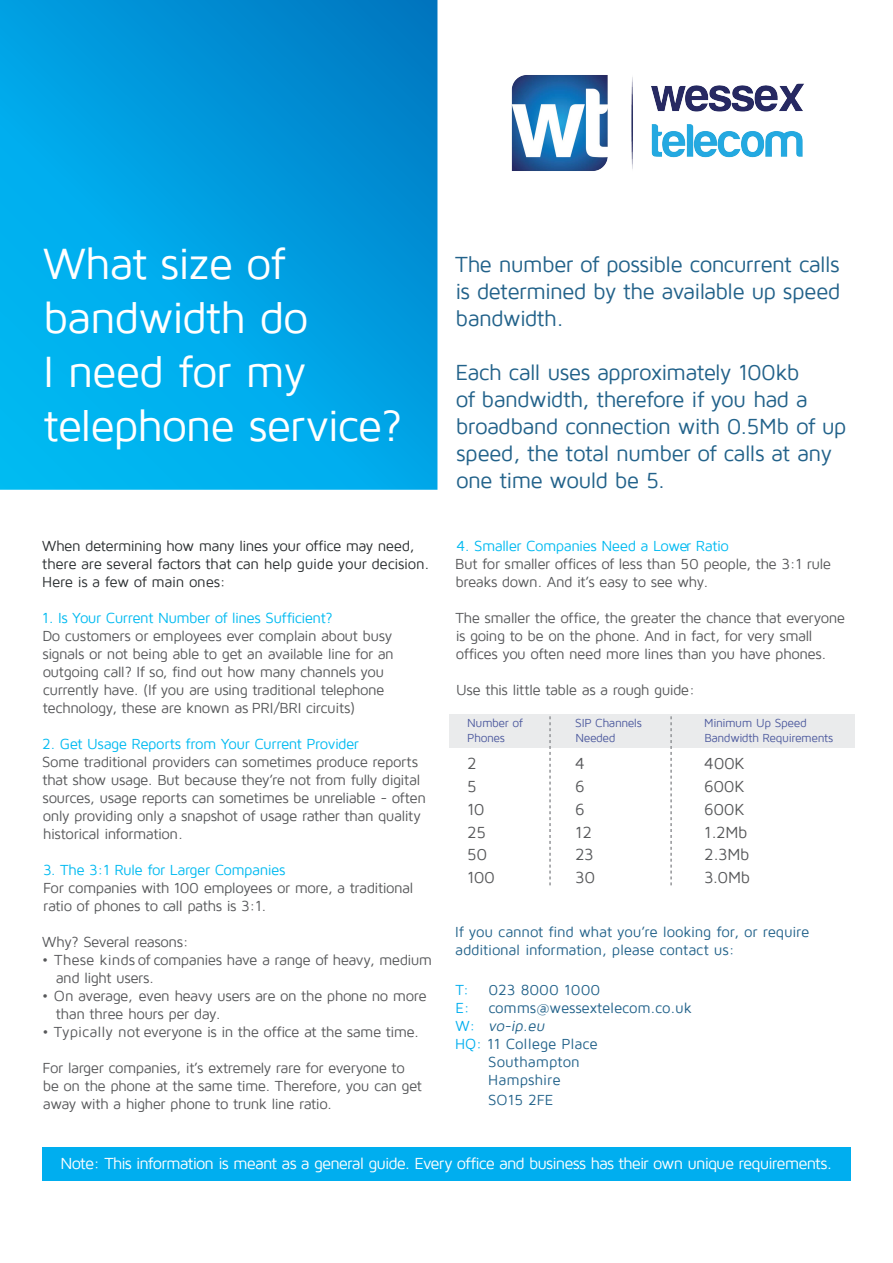
<style>
.page{position:relative;width:893px;height:1263px;background:#fff}
.page>*{position:absolute;margin:0;border:0;box-sizing:border-box;transform-origin:0 0}
.t1{font:45px/54px "Maven Pro";letter-spacing:-.03em;color:#fff}
.t2{font:22.5px/27px "Maven Pro";letter-spacing:-.035em;color:#22628a;text-align:justify}
.t3{font:16.5px "Maven Pro";letter-spacing:-.055em;color:#fff}
.t4{font:16.5px "Maven Pro";letter-spacing:-.02em;color:#57585a}
.t5{font:15px/18px "Maven Pro";letter-spacing:-.035em;color:#57585a}
.t6{font:15px/18px "Maven Pro";letter-spacing:-.01em;color:#22628a}
.t7{font:15px "Maven Pro";letter-spacing:-.035em;color:#00baf1}
.t8{font:15px/18px "Maven Pro";letter-spacing:-.02em;color:#292d2f}
.t9{font:italic 15px "Maven Pro";color:#22628a}
.t10{font:15px "Maven Pro";color:#00aeef}
.t11{font:12px "Maven Pro";letter-spacing:-.035em;color:#4d5a9e}
.s1{color:#00aeef}
.s2{font-style:normal;color:#00aeef}
</style>
<div class="page">
<div style="left:449px;top:714px;width:406px;height:33px;background:#eaebec"></div>
<svg style="left:549px;top:716px;width:2px;height:169px"></svg>
<svg style="left:670px;top:716px;width:2px;height:169px"></svg>
<svg style="left:0;top:0;width:437px;height:490px;background:#00a0e2"></svg>
<div style="left:42px;top:1147px;width:808px;height:33px;background:#00aeef"></div>
<img style="left:511px;top:75px;width:293px;height:96px">
<h1 class="t1" style="left:43px;top:237px;width:361px">What size of bandwidth do<br>I need for my telephone service?</h1>
<p class="t8" style="left:42px;top:537px;width:389px">When determining how many lines your office may need, there are several factors that can help guide your decision.<br>Here is a few of main ones:</p>
<p class="t7" style="left:42px;top:610px;width:292px">1. Is Your Current Number of lines Sufficient?</p>
<p class="t5" style="left:42px;top:627px;width:353px">Do customers or employees ever complain about busy signals or not being able to get an available line for an outgoing call? If so, find out how many channels you currently have. (If you are using traditional telephone technology, these are known as PRI/BRI circuits)</p>
<p class="t7" style="left:42px;top:736px;width:318px">2. Get Usage Reports from Your Current Provider</p>
<p class="t5" style="left:42px;top:753px;width:385px">Some traditional providers can sometimes produce reports that show usage. But because they’re not from fully digital sources, usage reports can sometimes be unreliable - often only providing only a snapshot of usage rather than quality historical information.</p>
<p class="t7" style="left:43px;top:862px;width:244px">3. The 3:1 Rule for Larger Companies</p>
<p class="t5" style="left:43px;top:879px;width:372px">For companies with 100 employees or more, a traditional ratio of phones to call paths is 3:1.</p>
<p class="t5" style="left:42px;top:933px;width:148px">Why? Several reasons:</p>
<p class="t5" style="left:56px;top:951px;width:378px;text-indent:-14px">• These kinds of companies have a range of heavy, medium and light users.</p>
<p class="t5" style="left:56px;top:987px;width:372px;text-indent:-14px">• On average, even heavy users are on the phone no more than three hours per day.</p>
<p class="t5" style="left:43px;top:1023px;width:378px">• Typically not everyone is in the office at the same time.</p>
<p class="t5" style="left:43px;top:1059px;width:381px">For larger companies, it’s extremely rare for everyone to be on the phone at the same time. Therefore, you can get away with a higher phone to trunk line ratio.</p>
<h2 class="t2" style="left:455px;top:251px;width:387px">The number of possible concurrent calls is determined by the available up speed bandwidth.</h2>
<h2 class="t2" style="left:456px;top:359px;width:392px;text-align:left">Each call uses approximately 100kb<br>of bandwidth, therefore if you had a broadband connection with 0.5Mb of up speed, the total number of calls at any one time would be 5.</h2>
<p class="t7" style="left:456px;top:538px;width:274px">4. Smaller Companies Need a Lower Ratio</p>
<p class="t5" style="left:455px;top:555px;width:377px">But for smaller offices of less than 50 people, the 3:1 rule breaks down. And it’s easy to see why.</p>
<p class="t5" style="left:455px;top:609px;width:391px">The smaller the office, the greater the chance that everyone is going to be on the phone. And in fact, for very small offices you often need more lines than you have phones.</p>
<p class="t5" style="left:456px;top:681px;width:240px">Use this little table as a rough guide:</p>
<p class="t11" style="left:467px;top:717px;width:57px">Number of</p>
<p class="t11" style="left:575px;top:717px;width:68px">SIP Channels</p>
<p class="t11" style="left:704px;top:717px;width:104px">Minimum Up Speed</p>
<p class="t11" style="left:467px;top:732px;width:39px">Phones</p>
<p class="t11" style="left:575px;top:732px;width:42px">Needed</p>
<p class="t11" style="left:704px;top:732px;width:131px">Bandwidth Requirements</p>
<p class="t4" style="left:467px;top:755px;width:11px">2</p>
<p class="t4" style="left:575px;top:755px;width:11px">4</p>
<p class="t4" style="left:704px;top:755px;width:42px">400K</p>
<p class="t4" style="left:467px;top:778px;width:11px">5</p>
<p class="t4" style="left:575px;top:778px;width:11px">6</p>
<p class="t4" style="left:704px;top:778px;width:42px">600K</p>
<p class="t4" style="left:467px;top:800px;width:19px">10</p>
<p class="t4" style="left:575px;top:800px;width:11px">6</p>
<p class="t4" style="left:704px;top:800px;width:42px">600K</p>
<p class="t4" style="left:467px;top:823px;width:20px">25</p>
<p class="t4" style="left:575px;top:823px;width:18px">12</p>
<p class="t4" style="left:704px;top:823px;width:45px">1.2Mb</p>
<p class="t4" style="left:467px;top:846px;width:22px">50</p>
<p class="t4" style="left:575px;top:846px;width:20px">23</p>
<p class="t4" style="left:704px;top:846px;width:47px">2.3Mb</p>
<p class="t4" style="left:467px;top:869px;width:29px">100</p>
<p class="t4" style="left:575px;top:869px;width:22px">30</p>
<p class="t4" style="left:704px;top:869px;width:47px">3.0Mb</p>
<p class="t6" style="left:455px;top:923px;width:356px">If you cannot find what you’re looking for, or require additional information, please contact us:</p>
<p class="t10" style="left:455px;top:982px;width:15px">T:</p>
<p class="t6" style="left:488px;top:981px;width:114px">023 8000 1000</p>
<p class="t6" style="left:455px;top:999px;width:238px"><span class="s1">E:</span> comms@wessextelecom.co.uk</p>
<p class="t9" style="left:455px;top:1018px;width:93px"><span class="s2">W :</span> vo-ip.eu</p>
<p class="t6" style="left:455px;top:1035px;width:144px"><span class="s1">HQ:</span> 11 College Place</p>
<p class="t6" style="left:488px;top:1053px;width:93px">Southampton</p>
<p class="t6" style="left:488px;top:1071px;width:74px">Hampshire</p>
<p class="t6" style="left:488px;top:1091px;width:66px">SO15 2FE</p>
<p class="t3" style="left:61px;top:1154px;width:773px">Note: This information is meant as a general guide. Every office and business has their own unique requirements.</p>
</div>
